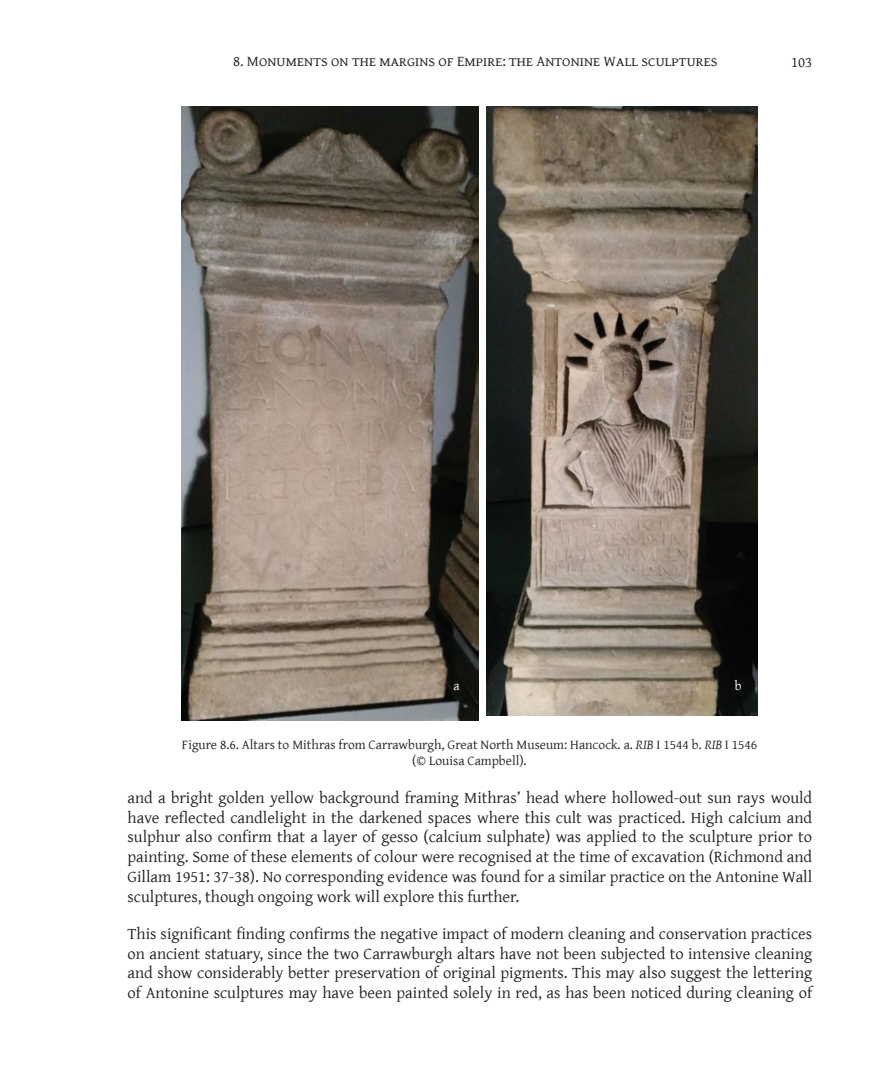
<style>
.page{position:relative;width:876px;height:1085px;background:#fff}
.page>*{position:absolute;margin:0;border:0;box-sizing:border-box;transform-origin:0 0}
.t1{font:16.5px/19.8px "Gentium Plus";color:#231f20;text-align:justify}
.t2{font:15px "Gentium Plus";letter-spacing:.1em;color:#231f20}
.t3{font:15px "Gentium Plus";color:#231f20}
.t4{font:13.5px/16.2px "Gentium Plus";color:#231f20;text-align:center}
.t5{font:13.5px "Gentium Plus";color:#fff}
.s1{font-style:italic}
</style>
<div class="page">
<img style="left:182px;top:106px;width:296px;height:614px">
<img style="left:486px;top:106px;width:271px;height:609px">
<p class="t2" style="left:233px;top:47px;width:486px">8. Monuments on the margins of Empire: the Antonine Wall sculptures</p>
<p class="t3" style="left:791px;top:47px;width:23px">103</p>
<p class="t5" style="left:453px;top:673px;width:8px">a</p>
<p class="t5" style="left:735px;top:673px;width:8px">b</p>
<p class="t4" style="left:182px;top:735px;width:577px">Figure 8.6. Altars to Mithras from Carrawburgh, Great North Museum: Hancock. a. <span class="s1">RIB</span> I 1544 b. <span class="s1">RIB</span> I 1546 (© Louisa Campbell).</p>
<p class="t1" style="left:128px;top:786px;width:686px">and a bright golden yellow background framing Mithras’ head where hollowed-out sun rays would have reflected candlelight in the darkened spaces where this cult was practiced. High calcium and sulphur also confirm that a layer of gesso (calcium sulphate) was applied to the sculpture prior to painting. Some of these elements of colour were recognised at the time of excavation (Richmond and Gillam 1951: 37-38). No corresponding evidence was found for a similar practice on the Antonine Wall sculptures, though ongoing work will explore this further.</p>
<p class="t1" style="left:128px;top:922px;width:686px">This significant finding confirms the negative impact of modern cleaning and conservation practices on ancient statuary, since the two Carrawburgh altars have not been subjected to intensive cleaning and show considerably better preservation of original pigments. This may also suggest the lettering of Antonine sculptures may have been painted solely in red, as has been noticed during cleaning of</p>
</div>
